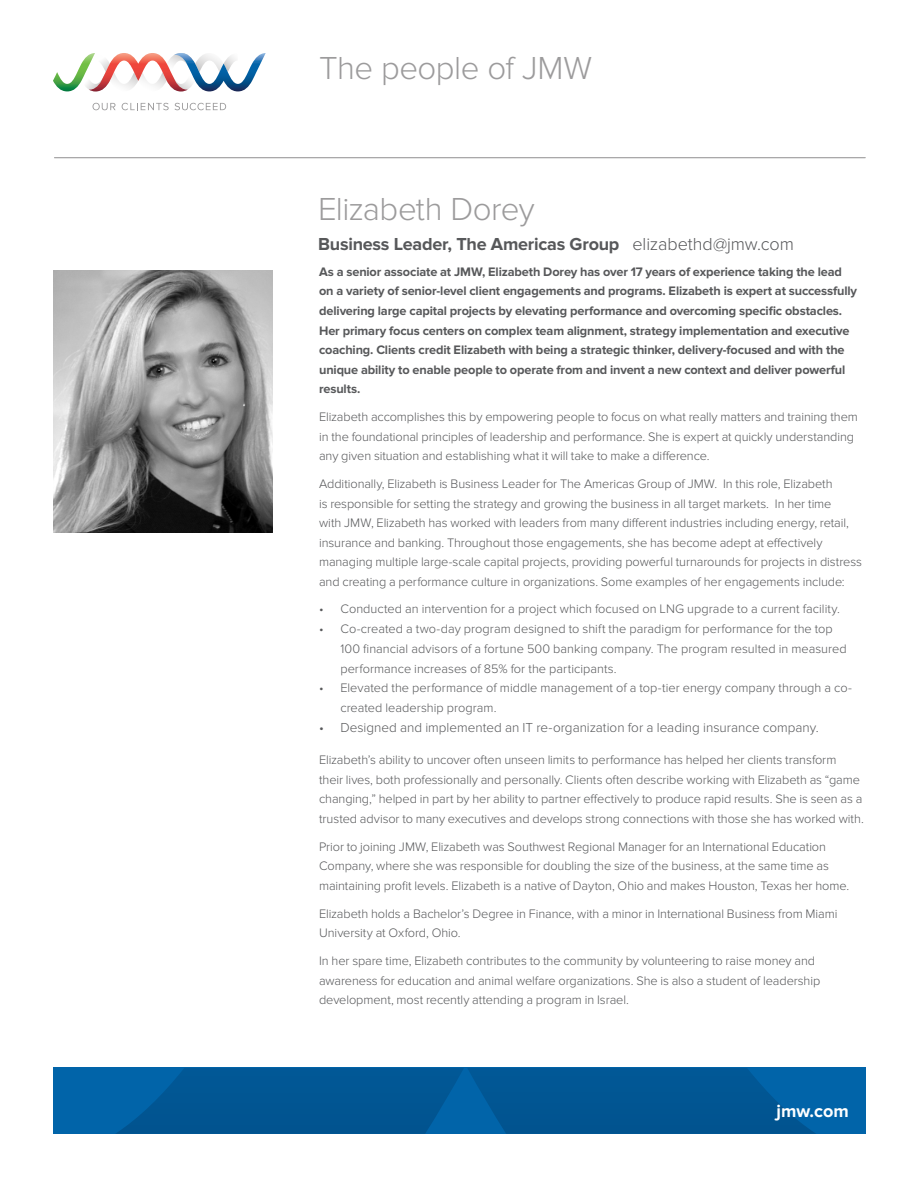
<style>
.page{position:relative;width:919px;height:1187px;background:#fff}
.page>*{position:absolute;margin:0;border:0;box-sizing:border-box;transform-origin:0 0}
.Name{font:300 33px "Proxima Nova";letter-spacing:-.015em;color:#9c9b9c}
.Subhead_2{font:700 18px "Proxima Nova";letter-spacing:-.015em;color:#57585a}
.Boilerplate_-_web_ad{font:700 18px "Proxima Nova";color:#fff}
.t1{font:300 13.5px "Proxima Nova";color:#57585a}
.Body{font:300 12.75px/19.5px "Proxima Nova";letter-spacing:-.005em;color:#57585a}
.Body-2{font:700 12.75px/19.5px "Proxima Nova";letter-spacing:-.01em;color:#57585a}
.s1{font-weight:300}
</style>
<div class="page">
<svg style="left:92px;top:103px;width:23px;height:7px"></svg>
<svg style="left:122px;top:103px;width:104px;height:7px"></svg>
<svg style="left:53px;top:53px;width:213px;height:38px"></svg>
<hr style="left:54px;top:157px;width:811px;height:1px;background:#9c9b9c">
<div style="left:53px;top:1067px;width:812px;height:66px;background:#0164a9"></div>
<svg style="left:117px;top:1068px;width:698px;height:65px"></svg>
<img style="left:53px;top:270px;width:219px;height:263px">
<p class="Name" style="left:319px;top:49px;width:274px">The people of JMW</p>
<p class="Name" style="left:318px;top:190px;width:218px">Elizabeth Dorey</p>
<p class="Subhead_2" style="left:318px;top:233px;width:477px">Business Leader, The Americas Group <span class="s1">elizabethd@jmw.com</span></p>
<p class="Body-2" style="left:319px;top:262px;width:539px">As a senior associate at JMW, Elizabeth Dorey has over 17 years of experience taking the lead on a variety of senior-level client engagements and programs. Elizabeth is expert at successfully delivering large capital projects by elevating performance and overcoming specific obstacles.<br>Her primary focus centers on complex team alignment, strategy implementation and executive coaching. Clients credit Elizabeth with being a strategic thinker, delivery-focused and with the unique ability to enable people to operate from and invent a new context and deliver powerful results.</p>
<p class="Body" style="left:319px;top:407px;width:540px">Elizabeth accomplishes this by empowering people to focus on what really matters and training them in the foundational principles of leadership and performance. She is expert at quickly understanding any given situation and establishing what it will take to make a difference.</p>
<p class="Body" style="left:319px;top:474px;width:544px">Additionally, Elizabeth is Business Leader for The Americas Group of JMW. In this role, Elizabeth<br>is responsible for setting the strategy and growing the business in all target markets. In her time<br>with JMW, Elizabeth has worked with leaders from many different industries including energy, retail, insurance and banking. Throughout those engagements, she has become adept at effectively managing multiple large-scale capital projects, providing powerful turnarounds for projects in distress and creating a performance culture in organizations. Some examples of her engagements include:</p>
<p class="Body" style="left:319px;top:599px;width:522px">• Conducted an intervention for a project which focused on LNG upgrade to a current facility.</p>
<p class="Body" style="left:340px;top:619px;width:508px;text-indent:-21px">• Co-created a two-day program designed to shift the paradigm for performance for the top<br>100 financial advisors of a fortune 500 banking company. The program resulted in measured performance increases of 85% for the participants.</p>
<p class="Body" style="left:340px;top:678px;width:513px;text-indent:-21px">• Elevated the performance of middle management of a top-tier energy company through a co&shy;created leadership program.</p>
<p class="t1" style="left:319px;top:719px;width:501px">• Designed and implemented an IT re-organization for a leading insurance company.</p>
<p class="Body" style="left:319px;top:750px;width:546px">Elizabeth’s ability to uncover often unseen limits to performance has helped her clients transform<br>their lives, both professionally and personally. Clients often describe working with Elizabeth as “game changing,” helped in part by her ability to partner effectively to produce rapid results. She is seen as a trusted advisor to many executives and develops strong connections with those she has worked with.</p>
<p class="Body" style="left:319px;top:836px;width:531px">Prior to joining JMW, Elizabeth was Southwest Regional Manager for an International Education<br>Company, where she was responsible for doubling the size of the business, at the same time as maintaining profit levels. Elizabeth is a native of Dayton, Ohio and makes Houston, Texas her home.</p>
<p class="Body" style="left:319px;top:903px;width:520px">Elizabeth holds a Bachelor’s Degree in Finance, with a minor in International Business from Miami<br>University at Oxford, Ohio.</p>
<p class="Body" style="left:319px;top:951px;width:502px">In her spare time, Elizabeth contributes to the community by volunteering to raise money and awareness for education and animal welfare organizations. She is also a student of leadership development, most recently attending a program in Israel.</p>
<p class="Boilerplate_-_web_ad" style="left:776px;top:1100px;width:74px">jmw.com</p>
</div>
